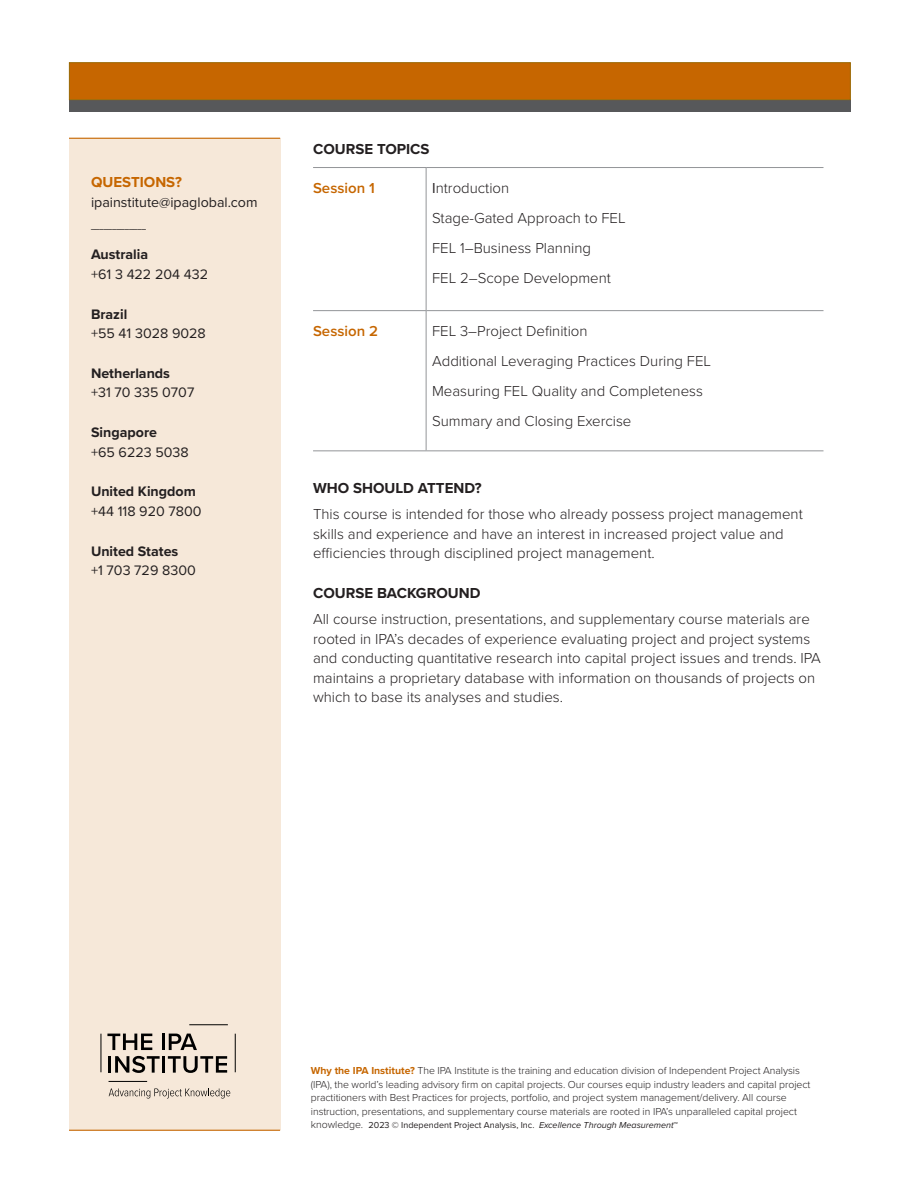
<style>
.page{position:relative;width:918px;height:1188px;background:#fff}
.page>*{position:absolute;margin:0;border:0;box-sizing:border-box;transform-origin:0 0}
.t1{font:300 15px/19.5px "Proxima Nova";color:#231f20}
.t2{font:700 15px "Proxima Nova";color:#231f20}
.t3{font:600 15px "Proxima Nova";color:#c66600}
.t4{font:700 15px "Proxima Nova";color:#c66600}
.t5{font:14.25px/19.5px "Proxima Nova";color:#231f20}
.t6{font:700 14.25px/19.5px "Proxima Nova";color:#231f20}
.t7{font:300 10.5px/13.5px "Proxima Nova";letter-spacing:-.005em;color:#231f20}
.t8{font:9px "Proxima Nova";color:#231f20}
.t9{font:700 7.5px "Proxima Nova";color:#231f20}
.s1{font-weight:700}
.s2{font-weight:400}
.s3{font-weight:700;color:#c66600}
.s4{font-weight:300;font-size:10.5px}
.s5{font-style:italic}
</style>
<div class="page">
<div style="left:69px;top:138px;width:211px;height:992px;background:#f6e8d9"></div>
<hr style="left:313px;top:167px;width:113px;height:1px;background:#939598">
<hr style="left:426px;top:167px;width:398px;height:1px;background:#939598">
<hr style="left:426px;top:168px;width:1px;height:142px;background:#939598">
<hr style="left:313px;top:310px;width:113px;height:1px;background:#939598">
<hr style="left:426px;top:310px;width:398px;height:1px;background:#939598">
<hr style="left:426px;top:311px;width:1px;height:139px;background:#939598">
<hr style="left:313px;top:450px;width:113px;height:1px;background:#939598">
<hr style="left:426px;top:450px;width:398px;height:1px;background:#939598">
<div style="left:69px;top:100px;width:782px;height:12px;background:#57585a"></div>
<div style="left:69px;top:62px;width:782px;height:38px;background:#c66600;border:1px solid #960"></div>
<hr style="left:69px;top:1130px;width:211px;height:1px;background:#c66600">
<hr style="left:69px;top:138px;width:211px;height:1px;background:#c66600">
<svg style="left:107px;top:1034px;width:45px;height:16px"></svg>
<hr style="left:162px;top:1034px;width:3px;height:16px;background:#000">
<svg style="left:169px;top:1034px;width:28px;height:16px"></svg>
<hr style="left:109px;top:1081px;width:38px;height:1px;background:#000">
<hr style="left:189px;top:1024px;width:39px;height:1px;background:#000">
<hr style="left:101px;top:1034px;width:1px;height:38px;background:#000">
<hr style="left:235px;top:1034px;width:1px;height:38px;background:#000">
<svg style="left:109px;top:1089px;width:121px;height:10px"></svg>
<svg style="left:109px;top:1056px;width:51px;height:17px"></svg>
<hr style="left:162px;top:1056px;width:3px;height:17px;background:#000">
<svg style="left:168px;top:1056px;width:59px;height:17px"></svg>
<p class="t4" style="left:91px;top:171px;width:93px">QUESTIONS?</p>
<p class="t5" style="left:91px;top:192px;width:168px">ipainstitute@ipaglobal.com</p>
<p class="t9" style="left:91px;top:221px;width:56px">_____________</p>
<p class="t5" style="left:91px;top:244px;width:119px"><span class="s1">Australia<br></span>+61 3 422 204 432</p>
<p class="t5" style="left:91px;top:303px;width:116px"><span class="s1">Brazil<br></span>+55 41 3028 9028</p>
<p class="t5" style="left:91px;top:363px;width:105px"><span class="s1">Netherlands<br></span>+31 70 335 0707</p>
<p class="t5" style="left:91px;top:422px;width:99px"><span class="s1">Singapore<br></span>+65 6223 5038</p>
<p class="t6" style="left:91px;top:482px;width:112px">United Kingdom <span class="s2">+44 118 920 7800</span></p>
<p class="t6" style="left:91px;top:541px;width:106px">United States<br><span class="s2">+1 703 729 8300</span></p>
<p class="t2" style="left:313px;top:138px;width:118px">COURSE TOPICS</p>
<p class="t3" style="left:313px;top:177px;width:63px">Session 1</p>
<p class="t1" style="left:432px;top:177px;width:79px"><span class="s2">I</span>ntroduction</p>
<p class="t1" style="left:432px;top:207px;width:195px">Stage-Gated Approach to FEL</p>
<p class="t1" style="left:432px;top:237px;width:160px">FEL 1–Business Planning</p>
<p class="t1" style="left:432px;top:267px;width:180px">FEL 2–Scope Development</p>
<p class="t3" style="left:313px;top:320px;width:66px">Session 2</p>
<p class="t1" style="left:432px;top:320px;width:157px">FEL 3–Project Definition</p>
<p class="t1" style="left:432px;top:350px;width:280px">Additional Leveraging Practices During FEL</p>
<p class="t1" style="left:432px;top:380px;width:272px">Measuring FEL Quality and Completeness</p>
<p class="t1" style="left:432px;top:410px;width:201px">Summary and Closing Exercise</p>
<p class="t2" style="left:313px;top:477px;width:170px">WHO SHOULD ATTEND?</p>
<p class="t1" style="left:313px;top:504px;width:491px">This course is intended for those who already possess project management skills and experience and have an interest in increased project value and efficiencies through disciplined project management.</p>
<p class="t2" style="left:313px;top:582px;width:169px">COURSE BACKGROUND</p>
<p class="t1" style="left:313px;top:609px;width:509px">All course instruction, presentations, and supplementary course materials are rooted in IPA’s decades of experience evaluating project and project systems and conducting quantitative research into capital project issues and trends. IPA maintains a proprietary database with information on thousands of projects on which to base its analyses and studies.</p>
<p class="t7" style="left:311px;top:1063px;width:501px"><span class="s3">Why the IPA Institute?</span> The IPA Institute is the training and education division of Independent Project Analysis (IPA), the world’s leading advisory firm on capital projects. Our courses equip industry leaders and capital project practitioners with Best Practices for projects, portfolio, and project system management/delivery. All course instruction, presentations, and supplementary course materials are rooted in IPA’s unparalleled capital project</p>
<p class="t8" style="left:311px;top:1119px;width:369px"><span class="s4">knowledge.</span> 2023 © Independent Project Analysis, Inc. <span class="s5">Excellence Through Measurement</span>™</p>
</div>
